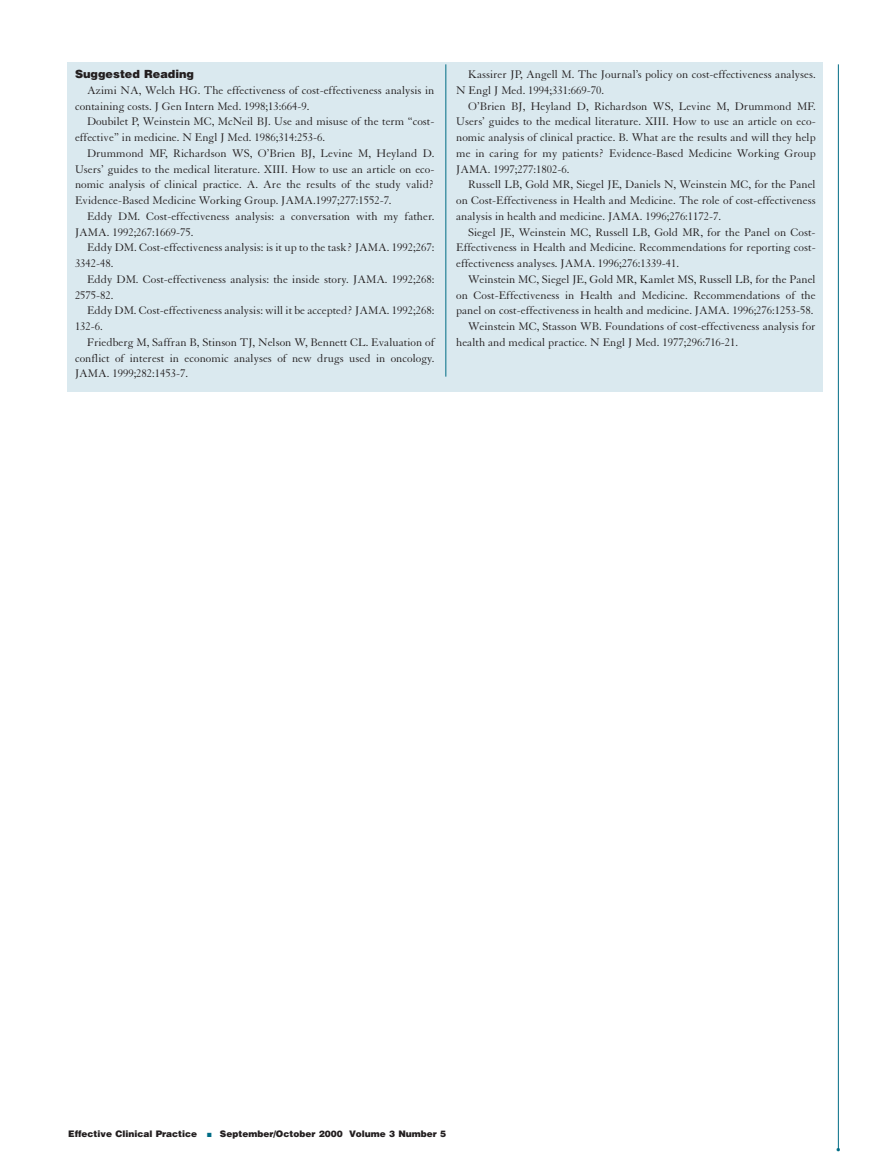
<style>
.page{position:relative;width:891px;height:1167px;background:#fff}
.page>*{position:absolute;margin:0;border:0;box-sizing:border-box;transform-origin:0 0}
.t1{font:12px/15.8px "Granjon";color:#231f20}
.t2{font:900 11.25px "Helvetica";color:#231f20}
.t3{font:10.5px "Granjon";color:#006c85}
.t4{font:900 9px "Helvetica";color:#231f20}
.s1{color:#006c85}
</style>
<div class="page">
<hr style="left:838px;top:64px;width:1px;height:1086px;background:#006c85">
<div style="left:68px;top:63px;width:755px;height:329px;background:#dae9ef"></div>
<hr style="left:446px;top:64px;width:1px;height:313px;background:#006c85">
<p class="t2" style="left:75px;top:70px;width:121px">Suggested Reading</p>
<p class="t1" style="left:75px;top:83px;width:361px;text-indent:12px">Azimi NA, Welch HG. The effectiveness of cost-effectiveness analysis in containing costs. J Gen Intern Med. 1998;13:664-9.</p>
<p class="t1" style="left:75px;top:115px;width:361px;text-indent:12px">Doubilet P, Weinstein MC, McNeil BJ. Use and misuse of the term “cost&shy;effective” in medicine. N Engl J Med. 1986;314:253-6.</p>
<p class="t1" style="left:75px;top:146px;width:361px;text-align:justify;text-indent:12px">Drummond MF, Richardson WS, O’Brien BJ, Levine M, Heyland D.<br>Users’ guides to the medical literature. XIII. How to use an article on eco&shy;nomic analysis of clinical practice. A. Are the results of the study valid?<br>Evidence-Based Medicine Working Group. JAMA.1997;277:1552-7.</p>
<p class="t1" style="left:75px;top:209px;width:361px;text-indent:12px">Eddy DM. Cost-effectiveness analysis: a conversation with my father.<br>JAMA. 1992;267:1669-75.</p>
<p class="t1" style="left:75px;top:241px;width:361px;text-indent:12px">Eddy DM. Cost-effectiveness analysis: is it up to the task? JAMA. 1992;267:<br>3342-48.</p>
<p class="t1" style="left:75px;top:272px;width:361px;text-indent:12px">Eddy DM. Cost-effectiveness analysis: the inside story. JAMA. 1992;268:<br>2575-82.</p>
<p class="t1" style="left:75px;top:304px;width:361px;text-indent:12px">Eddy DM. Cost-effectiveness analysis: will it be accepted? JAMA. 1992;268:<br>132-6.</p>
<p class="t1" style="left:75px;top:335px;width:361px;text-align:justify;text-indent:12px">Friedberg M, Saffran B, Stinson TJ, Nelson W, Bennett CL. Evaluation of conflict of interest in economic analyses of new drugs used in oncology.<br>JAMA. 1999;282:1453-7.</p>
<p class="t1" style="left:456px;top:68px;width:361px;text-indent:12px">Kassirer JP, Angell M. The Journal’s policy on cost-effectiveness analyses.<br>N Engl J Med. 1994;331:669-70.</p>
<p class="t1" style="left:456px;top:99px;width:361px;text-align:justify;text-indent:12px">O’Brien BJ, Heyland D, Richardson WS, Levine M, Drummond MF.<br>Users’ guides to the medical literature. XIII. How to use an article on eco&shy;nomic analysis of clinical practice. B. What are the results and will they help me in caring for my patients? Evidence-Based Medicine Working Group JAMA. 1997;277:1802-6.</p>
<p class="t1" style="left:456px;top:178px;width:361px;text-align:justify;text-indent:12px">Russell LB, Gold MR, Siegel JE, Daniels N, Weinstein MC, for the Panel on Cost-Effectiveness in Health and Medicine. The role of cost-effectiveness analysis in health and medicine. JAMA. 1996;276:1172-7.</p>
<p class="t1" style="left:456px;top:225px;width:361px;text-align:justify;text-indent:12px">Siegel JE, Weinstein MC, Russell LB, Gold MR, for the Panel on Cost-Effectiveness in Health and Medicine. Recommendations for reporting cost&shy;effectiveness analyses. JAMA. 1996;276:1339-41.</p>
<p class="t1" style="left:468px;top:272px;width:349px">Weinstein MC, Siegel JE, Gold MR, Kamlet MS, Russell LB, for the Panel</p>
<p class="t1" style="left:456px;top:288px;width:361px">on Cost-Effectiveness in Health and Medicine. Recommendations of the</p>
<p class="t1" style="left:456px;top:304px;width:359px">panel on cost-effectiveness in health and medicine. JAMA. 1996;276:1253-58.</p>
<p class="t1" style="left:468px;top:320px;width:349px">Weinstein MC, Stasson WB. Foundations of cost-effectiveness analysis for</p>
<p class="t1" style="left:456px;top:335px;width:284px">health and medical practice. N Engl J Med. 1977;296:716-21.</p>
<p class="t4" style="left:68px;top:1131px;width:379px">Effective Clinical Practice <span class="s1">■</span> September/October 2000 Volume 3 Number 5</p>
<p class="t3" style="left:836px;top:1145px;width:7px">•</p>
</div>
